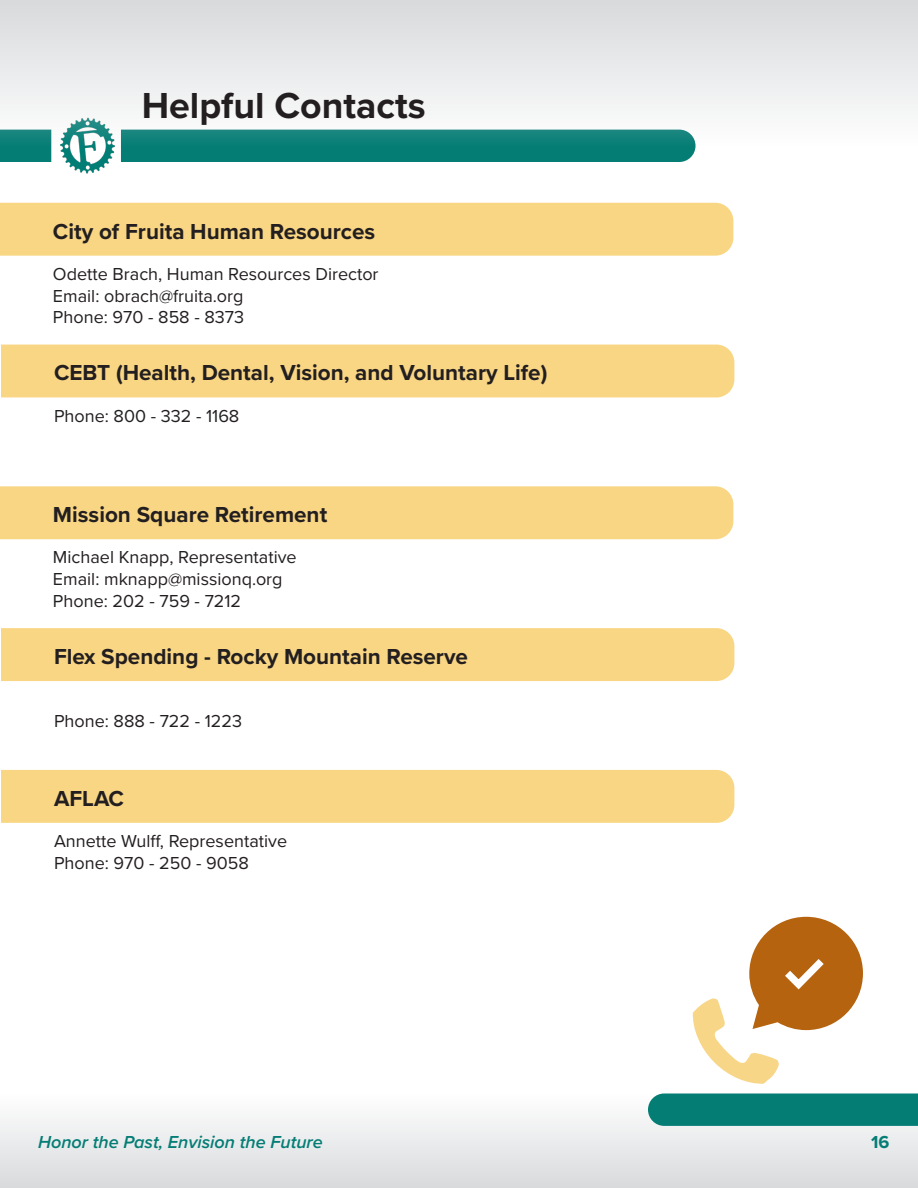
<style>
.page{position:relative;width:918px;height:1188px;background:#fff}
.page>*{position:absolute;margin:0;border:0;box-sizing:border-box;transform-origin:0 0}
.t1{font:700 37.5px "Proxima Nova";color:#231f20}
.t2{font:700 22.5px "Proxima Nova";color:#231f20}
.t3{font:18px "Proxima Nova";color:#231f20}
.t4{font:italic 600 18px "Proxima Nova";color:#047d75}
.t5{font:700 18px "Proxima Nova";color:#047d75}
</style>
<div class="page">
<div style="left:0;top:1094px;width:918px;height:94px;background:linear-gradient(to bottom,#fefefe,#d8dadc)"></div>
<div style="left:121px;top:146px;width:575px;height:16px;background:#047d75"></div>
<div style="left:648px;top:1094px;width:270px;height:32px;background:#047d75"></div>
<img style="left:60px;top:146px;width:55px;height:28px">
<svg style="left:0;top:146px;width:51px;height:16px"></svg>
<hr style="left:917px;top:130px;width:1px;height:32px;background:#047d75">
<svg style="left:0;top:0;width:918px;height:146px"></svg>
<div style="left:0;top:203px;width:733px;height:53px;background:#f9d684"></div>
<div style="left:1px;top:345px;width:733px;height:52px;background:#f9d684"></div>
<div style="left:0;top:486px;width:733px;height:53px;background:#f9d684"></div>
<div style="left:1px;top:628px;width:733px;height:53px;background:#f9d684"></div>
<div style="left:1px;top:770px;width:733px;height:53px;background:#f9d684"></div>
<svg style="left:692px;top:917px;width:171px;height:167px"></svg>
<p class="t1" style="left:142px;top:78px;width:285px">Helpful Contacts</p>
<p class="t2" style="left:53px;top:214px;width:324px">City of Fruita Human Resources</p>
<p class="t3" style="left:53px;top:260px;width:327px">Odette Brach, Human Resources Director</p>
<p class="t3" style="left:53px;top:282px;width:192px">Email: obrach@fruita.org</p>
<p class="t3" style="left:53px;top:304px;width:193px">Phone: 970 - 858 - 8373</p>
<p class="t2" style="left:54px;top:356px;width:495px">CEBT (Health, Dental, Vision, and Voluntary Life)</p>
<p class="t3" style="left:54px;top:402px;width:187px">Phone: 800 - 332 - 1168</p>
<p class="t2" style="left:53px;top:498px;width:276px">Mission Square Retirement</p>
<p class="t3" style="left:53px;top:544px;width:245px">Michael Knapp, Representative</p>
<p class="t3" style="left:53px;top:566px;width:231px">Email: mknapp@missionq.org</p>
<p class="t3" style="left:53px;top:587px;width:190px">Phone: 202 - 759 - 7212</p>
<p class="t2" style="left:54px;top:640px;width:416px">Flex Spending - Rocky Mountain Reserve</p>
<p class="t3" style="left:54px;top:707px;width:190px">Phone: 888 - 722 - 1223</p>
<p class="t2" style="left:54px;top:781px;width:72px">AFLAC</p>
<p class="t3" style="left:54px;top:828px;width:235px">Annette Wulff, Representative</p>
<p class="t3" style="left:54px;top:849px;width:196px">Phone: 970 - 250 - 9058</p>
<p class="t4" style="left:38px;top:1129px;width:286px">Honor the Past, Envision the Future</p>
<p class="t5" style="left:871px;top:1129px;width:20px">16</p>
</div>
